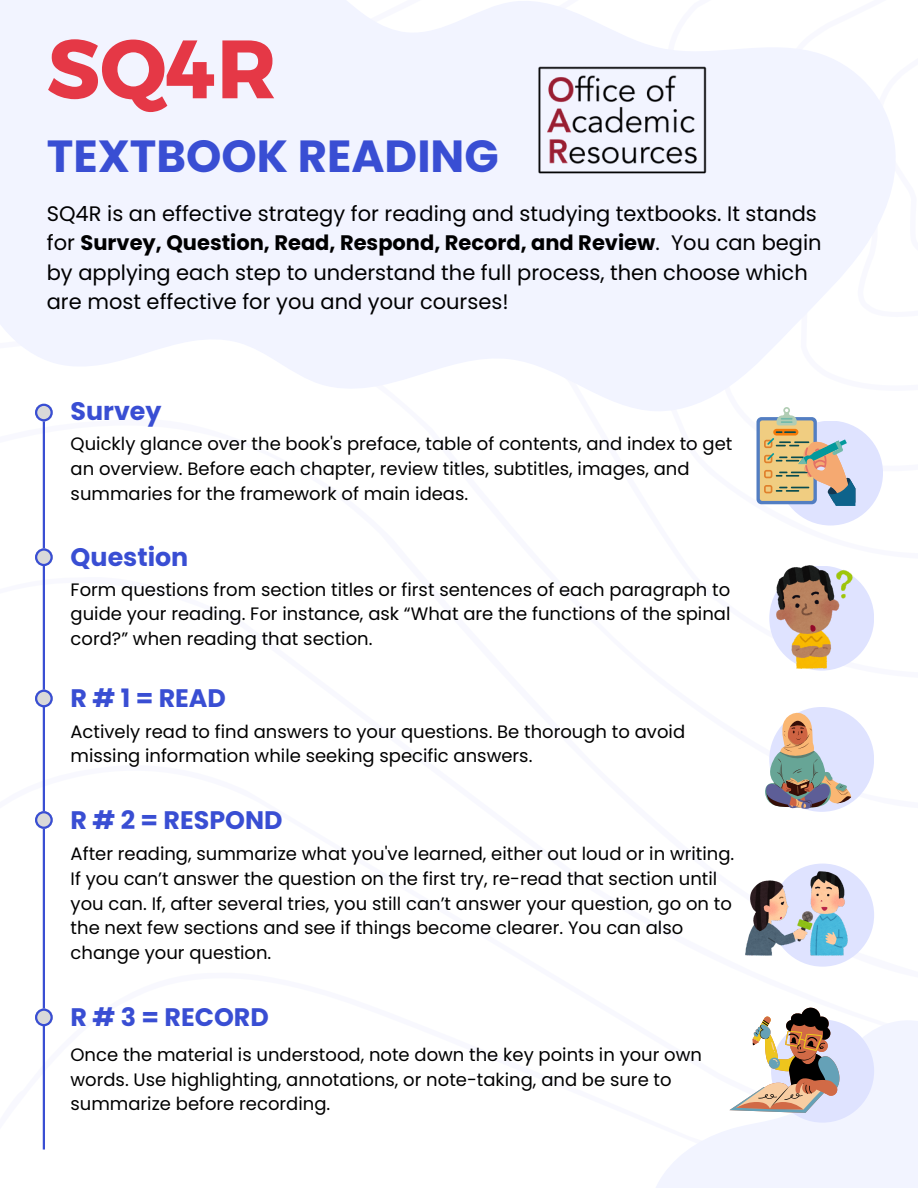
<style>
.page{position:relative;width:918px;height:1188px;background:#fff}
.page>*{position:absolute;margin:0;border:0;box-sizing:border-box;transform-origin:0 0}
.t1{font:82.5px "Kief Montaser Bold";color:#e53846}
.t2{font:700 45px "Poppins";color:#394ed3}
.t3{font:700 25.35px "Poppins";color:#394ed3}
.t4{font:21px/29.2px "Poppins";color:#000001}
.t5{font:18px/24.8px "Poppins";color:#000001}
.s1{font-weight:700}
</style>
<div class="page">
<svg style="left:656px;top:1007px;width:262px;height:181px;fill:#f2f4ff"></svg>
<div style="left:778px;top:421px;width:105px;height:105px;background:#dfe3ff;border-radius:50%"></div>
<div style="left:769px;top:566px;width:105px;height:105px;background:#dfe3ff;border-radius:50%"></div>
<div style="left:771px;top:864px;width:103px;height:103px;background:#dfe3ff;border-radius:50%"></div>
<div style="left:771px;top:1020px;width:103px;height:103px;background:#dfe3ff;border-radius:50%"></div>
<hr style="left:43px;top:413px;width:2px;height:737px;background:#394ed3">
<svg style="left:35px;top:548px;width:18px;height:18px"></svg>
<svg style="left:35px;top:690px;width:18px;height:17px"></svg>
<svg style="left:35px;top:811px;width:18px;height:18px"></svg>
<svg style="left:35px;top:1009px;width:18px;height:17px"></svg>
<svg style="left:0;top:0;width:895px;height:463px;fill:#f2f4ff"></svg>
<img style="left:535px;top:63px;width:173px;height:113px">
<div style="left:756px;top:417px;width:61px;height:87px;background:linear-gradient(to bottom,#537ec2,#537ec2);border-radius:5px"></div>
<div style="left:760px;top:420px;width:54px;height:81px;background:#f0cd81;border-radius:3px"></div>
<div style="left:773px;top:429px;width:25px;height:7px;background:#f57a08;border-radius:3px"></div>
<svg style="left:777px;top:407px;width:20px;height:18px"></svg>
<svg style="left:764px;top:431px;width:91px;height:75px"></svg>
<div style="left:769px;top:707px;width:105px;height:105px;background:#dfe3ff;border-radius:50%"></div>
<img style="left:746px;top:871px;width:101px;height:85px">
<svg style="left:729px;top:1008px;width:110px;height:105px"></svg>
<img style="left:776px;top:566px;width:77px;height:102px">
<svg style="left:765px;top:707px;width:86px;height:103px"></svg>
<p class="t1" style="left:47px;top:18px;width:231px">SQ4R</p>
<p class="t2" style="left:47px;top:125px;width:453px">TEXTBOOK READING</p>
<p class="t4" style="left:47px;top:199px;width:776px">SQ4R is an effective strategy for reading and studying textbooks. It stands for <span class="s1">Survey, Question, Read, Respond, Record, and Review</span>. You can begin by applying each step to understand the full process, then choose which are most effective for you and your courses!</p>
<p class="t3" style="left:71px;top:393px;width:92px">Survey</p>
<p class="t5" style="left:71px;top:432px;width:663px">Quickly glance over the book's preface, table of contents, and index to get an overview. Before each chapter, review titles, subtitles, images, and summaries for the framework of main ideas.</p>
<h5 class="t3" style="left:71px;top:539px;width:119px">Question</h5>
<p class="t5" style="left:71px;top:577px;width:661px;text-align:justify">Form questions from section titles or first sentences of each paragraph to guide your reading. For instance, ask “What are the functions of the spinal cord?” when reading that section.</p>
<p class="t3" style="left:71px;top:680px;width:157px">R#1=READ</p>
<p class="t5" style="left:71px;top:719px;width:616px">Actively read to find answers to your questions. Be thorough to avoid missing information while seeking specific answers.</p>
<p class="t3" style="left:71px;top:802px;width:214px">R # 2 = RESPOND</p>
<p class="t5" style="left:71px;top:842px;width:665px">After reading, summarize what you've learned, either out loud or in writing.<br>If you can’t answer the question on the first try, re-read that section until you can. If, after several tries, you still can’t answer your question, go on to the next few sections and see if things become clearer. You can also change your question.</p>
<p class="t3" style="left:71px;top:999px;width:200px">R # 3 = RECORD</p>
<p class="t5" style="left:71px;top:1042px;width:633px">Once the material is understood, note down the key points in your own words. Use highlighting, annotations, or note-taking, and be sure to summarize before recording.</p>
</div>
